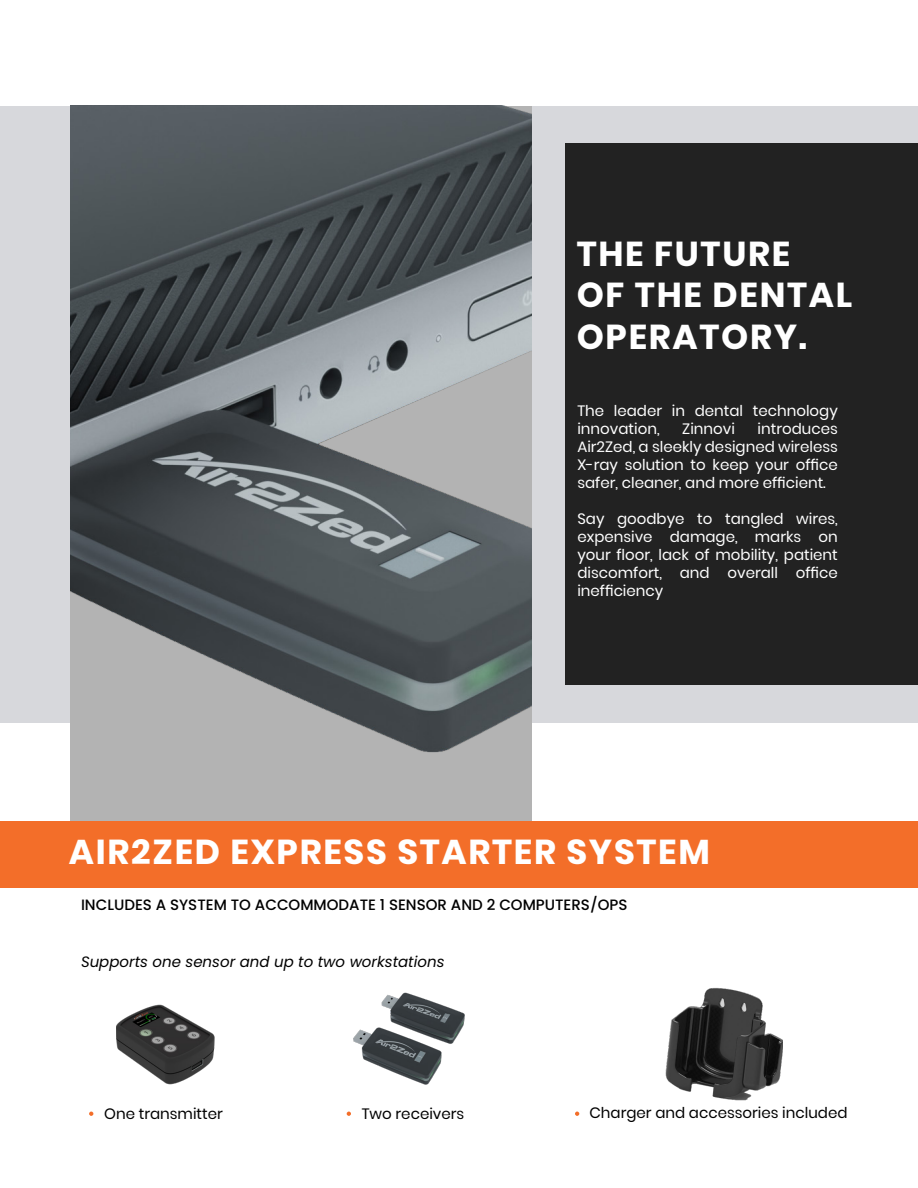
<style>
.page{position:relative;width:918px;height:1188px;background:#fff}
.page>*{position:absolute;margin:0;border:0;box-sizing:border-box;transform-origin:0 0}
.t1{font:700 34.5px/41.4px "Poppins";letter-spacing:.05em;color:#fff}
.t2{font:15px/18px "Poppins";color:#fff;text-align:justify}
.t3{font:15px "Poppins";color:#000}
.t4{font:500 15px "Poppins";color:#000}
.t5{font:italic 15px "Poppins";color:#000}
.s1{color:#231f20}
</style>
<div class="page">
<div style="left:0;top:106px;width:918px;height:617px;background:#d7d8dc"></div>
<img style="left:70px;top:106px;width:462px;height:715px">
<div style="left:566px;top:144px;width:352px;height:541px;background:#222"></div>
<div style="left:0;top:821px;width:918px;height:67px;background:#f36e29"></div>
<svg style="left:89px;top:1112px;width:4px;height:4px"></svg>
<svg style="left:347px;top:1112px;width:4px;height:4px"></svg>
<svg style="left:575px;top:1112px;width:4px;height:4px"></svg>
<img style="left:117px;top:1004px;width:98px;height:80px">
<img style="left:353px;top:992px;width:112px;height:93px">
<img style="left:665px;top:987px;width:118px;height:114px">
<p class="t1" style="left:577px;top:233px;width:215px">THE FUTURE</p>
<p class="t1" style="left:577px;top:275px;width:277px">OF THE DENTAL<br>OPERATORY.</p>
<p class="t2" style="left:577px;top:402px;width:262px">The leader in dental technology innovation,</p>
<p class="t2" style="left:577px;top:420px;width:262px;text-indent:180px">introduces Air2Zed, a sleekly designed wireless X-ray solution to keep your office safer, cleaner, and more efficient.</p>
<p class="t2" style="left:577px;top:510px;width:262px">Say goodbye to tangled wires, expensive damage, marks on your floor, lack of mobility, patient discomfort, and overall office inefficiency<span class="s1">.</span></p>
<p class="t2" style="left:682px;top:420px;width:54px">Zinnovi</p>
<p class="t1" style="left:69px;top:831px;width:643px">AIR2ZED EXPRESS STARTER SYSTEM</p>
<p class="t4" style="left:81px;top:896px;width:548px">INCLUDES A SYSTEM TO ACCOMMODATE 1 SENSOR AND 2 COMPUTERS/OPS</p>
<p class="t5" style="left:81px;top:953px;width:365px">Supports one sensor and up to two workstations</p>
<p class="t3" style="left:104px;top:1105px;width:120px">One transmitter</p>
<p class="t3" style="left:362px;top:1105px;width:104px">Two receivers</p>
<p class="t3" style="left:589px;top:1104px;width:260px">Charger and accessories included</p>
</div>
